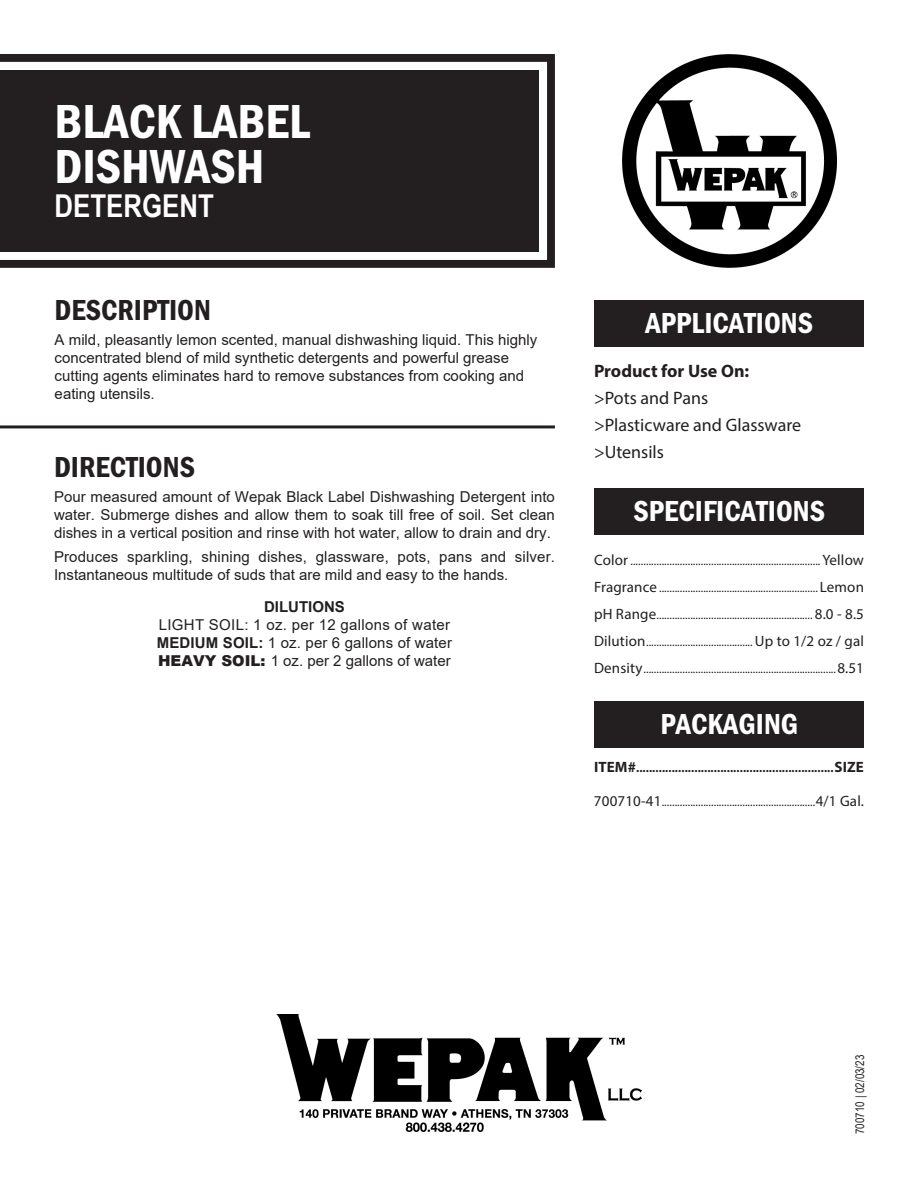
<style>
.page{position:relative;width:918px;height:1188px;background:#fff}
.page>*{position:absolute;margin:0;border:0;box-sizing:border-box;transform-origin:0 0}
.t1{font:49.5px/45px "Franklin Gothic URW Con Dem";color:#fff}
.t2{font:700 31.5px "Arial Narrow";color:#fff}
.t3{font:30px "Franklin Gothic URW Con Dem";color:#fff}
.t4{font:30px "Franklin Gothic URW Con Dem";color:#231f20}
.t5{font:18px "Myriad Pro";color:#231f20}
.t6{font:700 18px "Myriad Pro";color:#231f20}
.t7{font:15px/18px "Arial";color:#231f20}
.t8{font:15px "Arial";letter-spacing:.02em;color:#231f20}
.t9{font:700 15px "Arial";color:#231f20}
.t10{font:12px "Myriad Pro";color:#231f20}
.t11{font:700 12px "Myriad Pro";color:#231f20}
.t12{font:12px "Arial Narrow";color:#231f20}
.s1{font-weight:700}
.s2{font-weight:900}
.s3{font-size:15px}
</style>
<div class="page">
<svg style="left:0;top:54px;width:555px;height:214px"></svg>
<div style="left:0;top:70px;width:538px;height:182px;background:#231f20"></div>
<div style="left:594px;top:300px;width:270px;height:47px;background:#231f20"></div>
<div style="left:594px;top:488px;width:270px;height:46px;background:#231f20"></div>
<div style="left:594px;top:701px;width:270px;height:47px;background:#231f20"></div>
<img style="left:623px;top:54px;width:213px;height:214px">
<img style="left:277px;top:1015px;width:364px;height:117px">
<hr style="left:0;top:425px;width:555px;height:3px;background:#231f20">
<p class="t1" style="left:55px;top:96px;width:257px">BLACK LABEL<br>DISHWASH</p>
<p class="t2" style="left:55px;top:182px;width:161px">DETERGENT</p>
<p class="t4" style="left:55px;top:290px;width:158px">DESCRIPTION</p>
<p class="t7" style="left:55px;top:331px;width:484px">A mild, pleasantly lemon scented, manual dishwashing liquid. This highly concentrated blend of mild synthetic detergents and powerful grease cutting agents eliminates hard to remove substances from cooking and eating utensils.</p>
<p class="t4" style="left:54px;top:447px;width:142px">DIRECTIONS</p>
<p class="t7" style="left:54px;top:487px;width:502px;text-align:justify">Pour measured amount of Wepak Black Label Dishwashing Detergent into water. Submerge dishes and allow them to soak till free of soil. Set clean dishes in a vertical position and rinse with hot water, allow to drain and dry.</p>
<p class="t7" style="left:54px;top:548px;width:503px">Produces sparkling, shining dishes, glassware, pots, pans and silver.<br>Instantaneous multitude of suds that are mild and easy to the hands.</p>
<p class="t9" style="left:264px;top:596px;width:82px">DILUTIONS</p>
<p class="t8" style="left:159px;top:614px;width:293px">LIGHT SOIL: 1 oz. per 12 gallons of water</p>
<p class="t7" style="left:157px;top:633px;width:297px"><span class="s1">MEDIUM SOIL:</span> 1 oz. per 6 gallons of water</p>
<p class="t7" style="left:158px;top:651px;width:294px"><span class="s2">HEAVY SOIL:</span> 1 oz. per 2 gallons of water</p>
<p class="t3" style="left:646px;top:303px;width:169px">APPLICATIONS</p>
<p class="t6" style="left:594px;top:359px;width:157px">Product for Use On:</p>
<p class="t5" style="left:594px;top:387px;width:116px">&gt;Pots and Pans</p>
<p class="t5" style="left:594px;top:414px;width:209px">&gt;Plasticware and Glassware</p>
<p class="t5" style="left:594px;top:441px;width:72px">&gt;Utensils</p>
<p class="t3" style="left:634px;top:491px;width:193px">SPECIFICATIONS</p>
<p class="t10" style="left:594px;top:553px;width:272px"><span class="s3">Color</span> ......................................................................... <span class="s3">Yellow</span></p>
<p class="t10" style="left:594px;top:580px;width:272px"><span class="s3">Fragrance</span> ............................................................. <span class="s3">Lemon</span></p>
<p class="t10" style="left:594px;top:607px;width:272px"><span class="s3">pH Range</span>............................................................ <span class="s3">8.0 - 8.5</span></p>
<p class="t10" style="left:594px;top:634px;width:272px"><span class="s3">Dilution</span>......................................... <span class="s3">Up to 1/2 oz / gal</span></p>
<p class="t10" style="left:594px;top:661px;width:272px"><span class="s3">Density</span>..........................................................................<span class="s3">8.51</span></p>
<p class="t3" style="left:660px;top:704px;width:139px">PACKAGING</p>
<p class="t11" style="left:594px;top:760px;width:272px"><span class="s3">ITEM#</span>.............................................................<span class="s3">SIZE</span></p>
<p class="t10" style="left:594px;top:795px;width:272px"><span class="s3">700710-41</span>...........................................................<span class="s3">4/1 Gal.</span></p>
<p class="t12" style="left:851px;top:1134px;width:81px;rotate:-90deg">700710 | 02/03/23</p>
</div>
